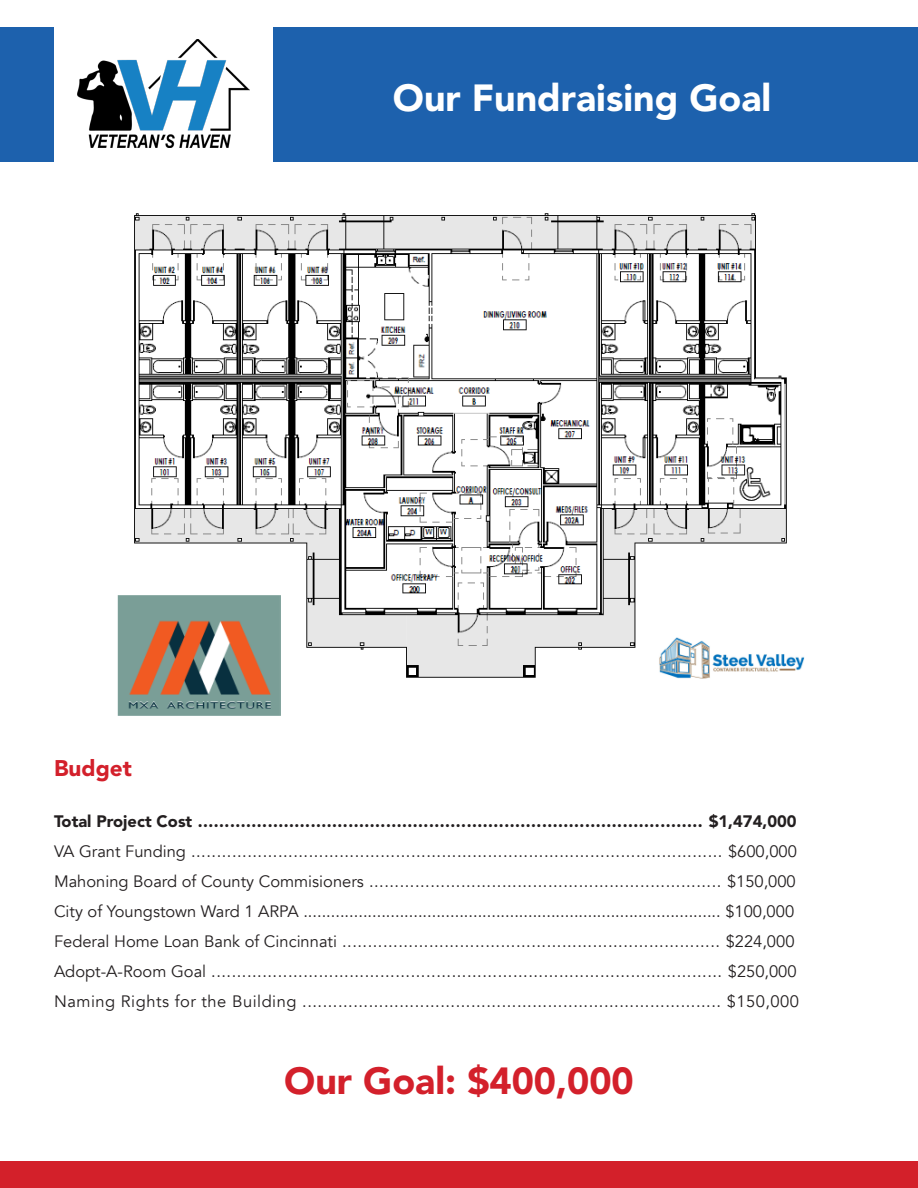
<style>
.page{position:relative;width:918px;height:1188px;background:#fff}
.page>*{position:absolute;margin:0;border:0;box-sizing:border-box;transform-origin:0 0}
.Syneos_Default_Style{font:900 37.5px "Avenir";color:#fff}
.Syneos_Default_Style-2{font:900 37.5px "Avenir";color:#d3202b}
.Syneos_Default_Style-3{font:900 22.5px "Avenir";color:#d3202b}
.Syneos_Default_Style-4{font:16.5px "Avenir";color:#231f20}
.Syneos_Default_Style-5{font:900 16.5px "Avenir";color:#231f20}
.Syneos_Default_Style-6{font:16.5px "Avenir";letter-spacing:.03em;color:#231f20}
</style>
<div class="page">
<img style="left:78px;top:39px;width:172px;height:108px">
<div style="left:0;top:27px;width:54px;height:135px;background:#1d61ad"></div>
<div style="left:273px;top:27px;width:645px;height:135px;background:#1d61ad"></div>
<div style="left:0;top:1161px;width:918px;height:27px;background:#d3202a"></div>
<img style="left:117px;top:213px;width:688px;height:503px">
<p class="Syneos_Default_Style" style="left:393px;top:66px;width:380px">Our Fundraising Goal</p>
<p class="Syneos_Default_Style-3" style="left:54px;top:749px;width:79px">Budget</p>
<p class="Syneos_Default_Style-5" style="left:54px;top:808px;width:744px">Total Project Cost .............................................................................................. $1,474,000</p>
<p class="Syneos_Default_Style-4" style="left:54px;top:842px;width:744px">VA Grant Funding ........................................................................................................ $600,000</p>
<p class="Syneos_Default_Style-4" style="left:54px;top:872px;width:743px">Mahoning Board of County Commisioners ..................................................................... $150,000</p>
<p class="Syneos_Default_Style-4" style="left:54px;top:902px;width:742px">City of Youngstown Ward 1 ARPA ........................................................................................... $100,000</p>
<p class="Syneos_Default_Style-4" style="left:54px;top:932px;width:742px">Federal Home Loan Bank of Cincinnati .......................................................................... $224,000</p>
<p class="Syneos_Default_Style-4" style="left:54px;top:962px;width:744px">Adopt-A-Room Goal .................................................................................................... $250,000</p>
<p class="Syneos_Default_Style-6" style="left:54px;top:992px;width:747px">Naming Rights for the Building .................................................................................. $150,000</p>
<p class="Syneos_Default_Style-2" style="left:284px;top:1048px;width:351px">Our Goal: $400,000</p>
</div>
